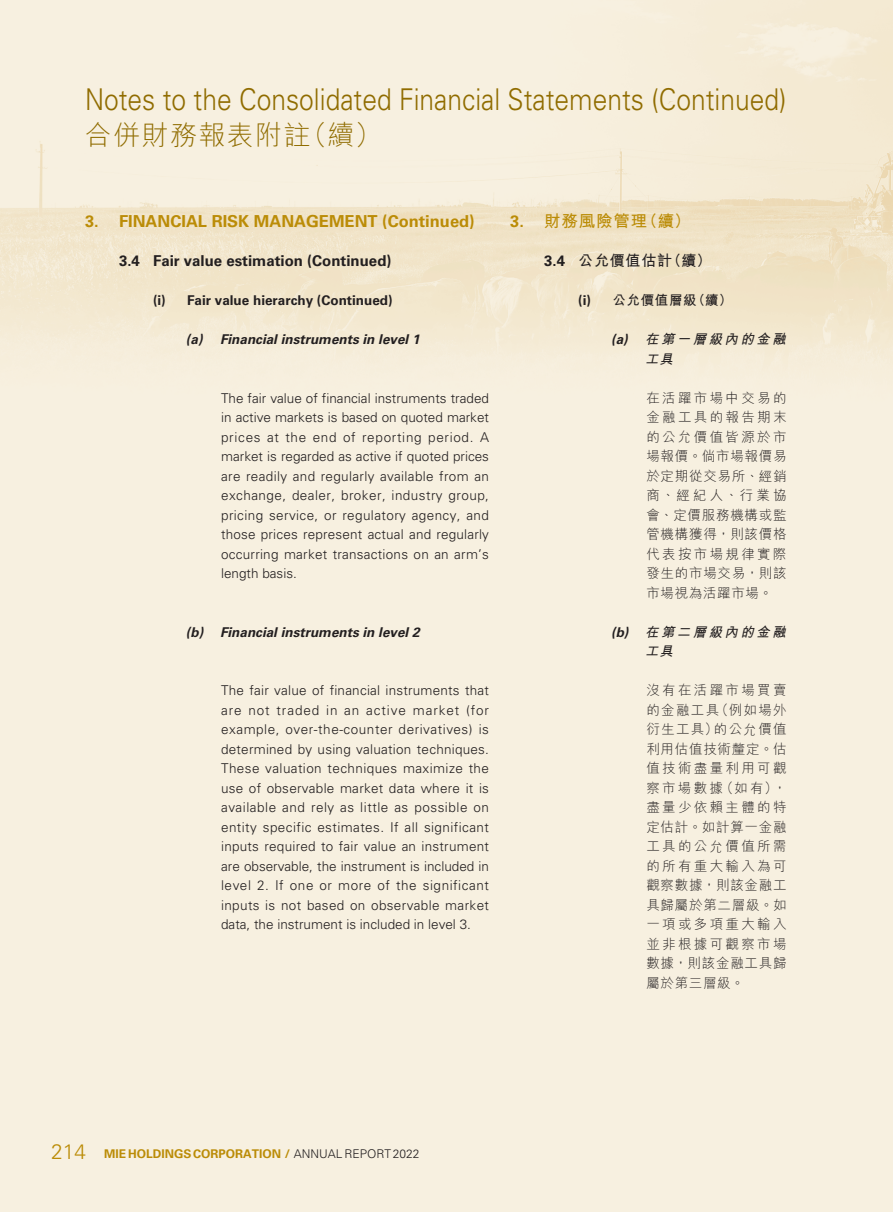
<style>
.page{position:relative;width:893px;height:1212px;background:#fff}
.page>*{position:absolute;margin:0;border:0;box-sizing:border-box;transform-origin:0 0}
.t1{font:300 30px "Univers LT Std";color:#906c00;scale:.88 1}
.t2{font:300 27px "M Hei HK";letter-spacing:.05em;color:#906c00}
.t3{font:700 16.5px "Univers LT Std";color:#bb8c07}
.t4{font:700 16.5px "M Hei HK";letter-spacing:.05em;color:#bb8c07}
.t5{font:700 15px "Univers LT Std";color:#231f20}
.t6{font:700 15px "M Hei HK";letter-spacing:.05em;color:#231f20}
.t7{font:300 13.5px/19.5px "Univers LT Std";letter-spacing:.02em;color:#231f20;text-align:justify}
.t8{font:300 13.5px/19.5px "M Hei HK";letter-spacing:.055em;color:#231f20;text-align:justify}
.t9{font:italic 700 13.5px "Univers LT Std";color:#231f20}
.t10{font:700 13.5px "Univers LT Std";color:#231f20}
.t11{font:italic 700 13.5px/19.5px "M Hei HK";color:#231f20}
.t12{font:700 13.5px "M Hei HK";letter-spacing:.05em;color:#231f20}
.t13{font:700 12px "Univers LT Std";color:#bb8c07}
.s1{font-family:"Univers LT Std"}
.s2{font-weight:300;font-size:21px}
.s3{font-weight:300;color:#231f20}
</style>
<div class="page">
<h1 class="t1" style="left:85px;top:81px;width:798px">Notes to the Consolidated Financial Statements (Continued)</h1>
<h2 class="t2" style="left:85px;top:122px;width:298px">合併財務報表附註（續）</h2>
<p class="t3" style="left:85px;top:212px;width:391px">3. FINANCIAL RISK MANAGEMENT (Continued)</p>
<p class="t5" style="left:119px;top:252px;width:274px">3.4 Fair value estimation (Continued)</p>
<p class="t10" style="left:153px;top:293px;width:241px">(i) Fair value hierarchy (Continued)</p>
<p class="t9" style="left:186px;top:332px;width:238px">(a) Financial instruments in level 1</p>
<p class="t7" style="left:221px;top:388px;width:269px">The fair value of financial instruments traded in active markets is based on quoted market prices at the end of reporting period. A market is regarded as active if quoted prices are readily and regularly available from an exchange, dealer, broker, industry group, pricing service, or regulatory agency, and those prices represent actual and regularly occurring market transactions on an arm’s length basis.</p>
<p class="t9" style="left:186px;top:624px;width:238px">(b) Financial instruments in level 2</p>
<p class="t7" style="left:221px;top:681px;width:269px">The fair value of financial instruments that are not traded in an active market (for example, over-the-counter derivatives) is determined by using valuation techniques.<br>These valuation techniques maximize the use of observable market data where it is available and rely as little as possible on entity specific estimates. If all significant inputs required to fair value an instrument are observable, the instrument is included in level 2. If one or more of the significant inputs is not based on observable market data, the instrument is included in level 3.</p>
<p class="t4" style="left:510px;top:209px;width:182px"><span class="s1">3.</span> 財務風險管理（續）</p>
<p class="t6" style="left:544px;top:250px;width:169px"><span class="s1">3.4</span> 公允價值估計（續）</p>
<p class="t12" style="left:578px;top:291px;width:155px"><span class="s1">(i)</span> 公允價值層級（續）</p>
<p class="t11" style="left:645px;top:328px;width:145px;text-indent:-34px"><span class="s1">(a)</span> 在第一層級內的金融工具</p>
<p class="t8" style="left:646px;top:388px;width:142px">在活躍市場中交易的金融工具的報告期末的公允價值皆源於市場報價。倘市場報價易於定期從交易所、經銷商、經紀人、行業協會、定價服務機構或監管機構獲得，則該價格代表按市場規律實際發生的市場交易，則該市場視為活躍市場。</p>
<p class="t11" style="left:645px;top:621px;width:145px;text-indent:-34px"><span class="s1">(b)</span> 在第二層級內的金融工具</p>
<p class="t8" style="left:646px;top:680px;width:142px">沒有在活躍市場買賣的金融工具（例如場外衍生工具）的公允價值利用估值技術釐定。估值技術盡量利用可觀察市場數據（如有），盡量少依賴主體的特定估計。如計算一金融工具的公允價值所需的所有重大輸入為可觀察數據，則該金融工具歸屬於第二層級。如一項或多項重大輸入並非根據可觀察市場數據，則該金融工具歸屬於第三層級。</p>
<p class="t13" style="left:51px;top:1147px;width:370px"><span class="s2">214</span> MIE HOLDINGSCORPORATION / <span class="s3">ANNUALREPORT 2022</span></p>
</div>
